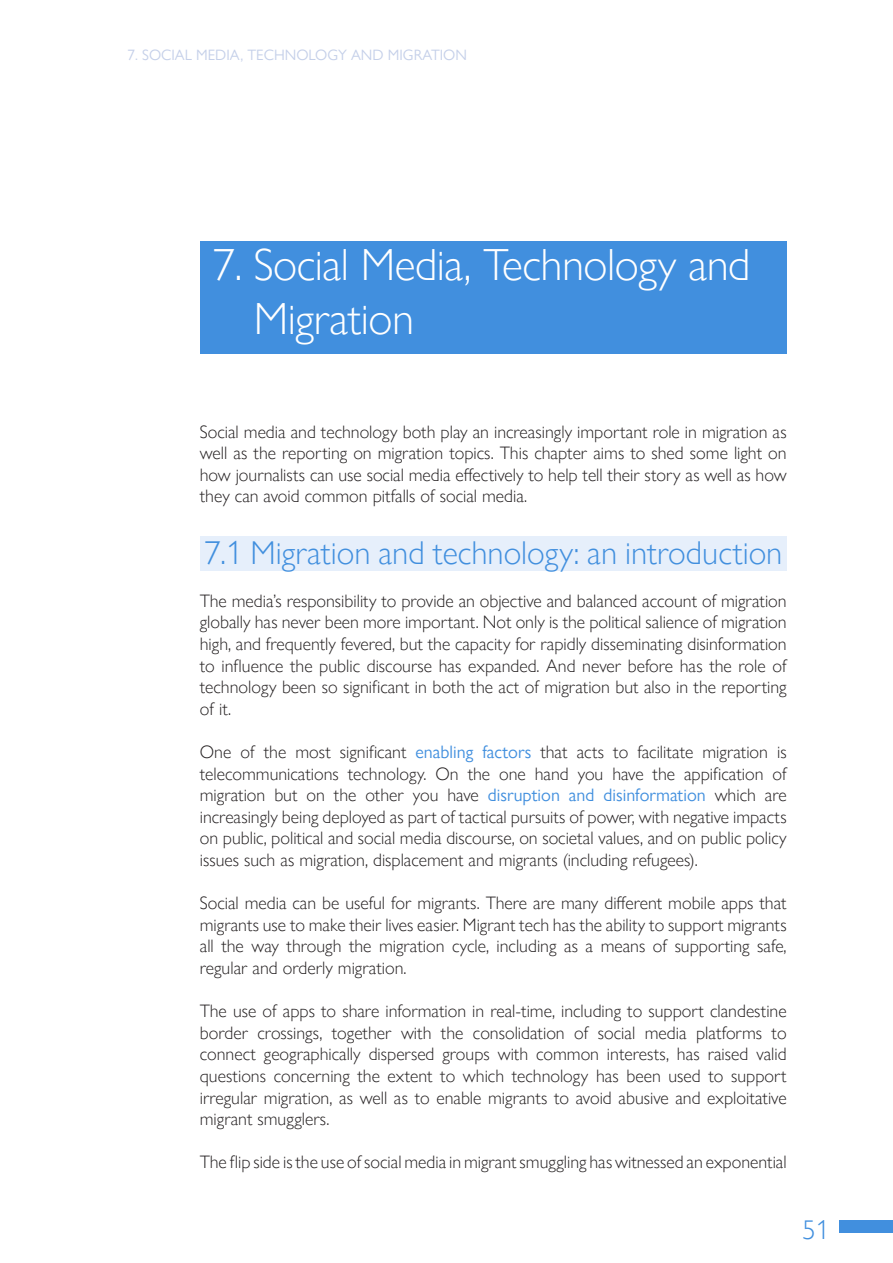
<style>
.page{position:relative;width:893px;height:1263px;background:#fff}
.page>*{position:absolute;margin:0;border:0;box-sizing:border-box;transform-origin:0 0}
.Title_1__above{font:300 45px/54px "Gill Sans Nova";letter-spacing:-.01em;color:#fff}
.Title_2{font:300 33px "Gill Sans Nova";color:#418fde}
.t1{font:300 27px "Gill Sans Nova";color:#418fde}
.Text{font:300 18px/21.6px "Gill Sans Nova";color:#231f20;text-align:justify}
.t2{font:15px "Gill Sans Nova";color:#c5d0e9}
.s1{font-weight:400;color:#418fde}
</style>
<div class="page">
<div style="left:840px;top:1220px;width:53px;height:13px;background:#418fde"></div>
<div style="left:200px;top:537px;width:587px;height:34px;background:#e6effb"></div>
<div style="left:200px;top:241px;width:587px;height:112px;background:#418fde"></div>
<p class="t2" style="left:128px;top:46px;width:43px">7. Social</p>
<p class="t2" style="left:196px;top:46px;width:79px">Media, Techn</p>
<p class="t2" style="left:296px;top:46px;width:67px">ology and</p>
<p class="t2" style="left:388px;top:46px;width:21px">Migra</p>
<p class="t2" style="left:431px;top:46px;width:33px">tion</p>
<p class="Title_1__above" style="left:254px;top:238px;width:498px;text-indent:-41px">7. Social Media, Technology and<br>Migration</p>
<p class="Text" style="left:200px;top:420px;width:588px">Social media and technology both play an increasingly important role in migration as well as the reporting on migration topics. This chapter aims to shed some light on how journalists can use social media effectively to help tell their story as well as how they can avoid common pitfalls of social media.</p>
<p class="Title_2" style="left:204px;top:532px;width:580px">7.1 Migration and technology: an introduction</p>
<p class="Text" style="left:200px;top:590px;width:588px">The media’s responsibility to provide an objective and balanced account of migration globally has never been more important. Not only is the political salience of migration high, and frequently fevered, but the capacity for rapidly disseminating disinformation to influence the public discourse has expanded. And never before has the role of technology been so significant in both the act of migration but also in the reporting of it.</p>
<p class="Text" style="left:200px;top:741px;width:588px">One of the most significant <span class="s1">enabling factors</span> that acts to facilitate migration is telecommunications technology. On the one hand you have the appification of migration but on the other you have <span class="s1">disruption and disinformation</span> which are increasingly being deployed as part of tactical pursuits of power, with negative impacts on public, political and social media discourse, on societal values, and on public policy issues such as migration, displacement and migrants (including refugees).</p>
<p class="Text" style="left:200px;top:892px;width:588px">Social media can be useful for migrants. There are many different mobile apps that migrants use to make their lives easier. Migrant tech has the ability to support migrants all the way through the migration cycle, including as a means of supporting safe, regular and orderly migration.</p>
<p class="Text" style="left:200px;top:1000px;width:588px">The use of apps to share information in real-time, including to support clandestine border crossings, together with the consolidation of social media platforms to connect geographically dispersed groups with common interests, has raised valid questions concerning the extent to which technology has been used to support irregular migration, as well as to enable migrants to avoid abusive and exploitative migrant smugglers.</p>
<p class="Text" style="left:200px;top:1151px;width:588px">The flip side is the use of social media in migrant smuggling has witnessed an exponential</p>
<h3 class="t1" style="left:802px;top:1213px;width:28px">51</h3>
</div>
